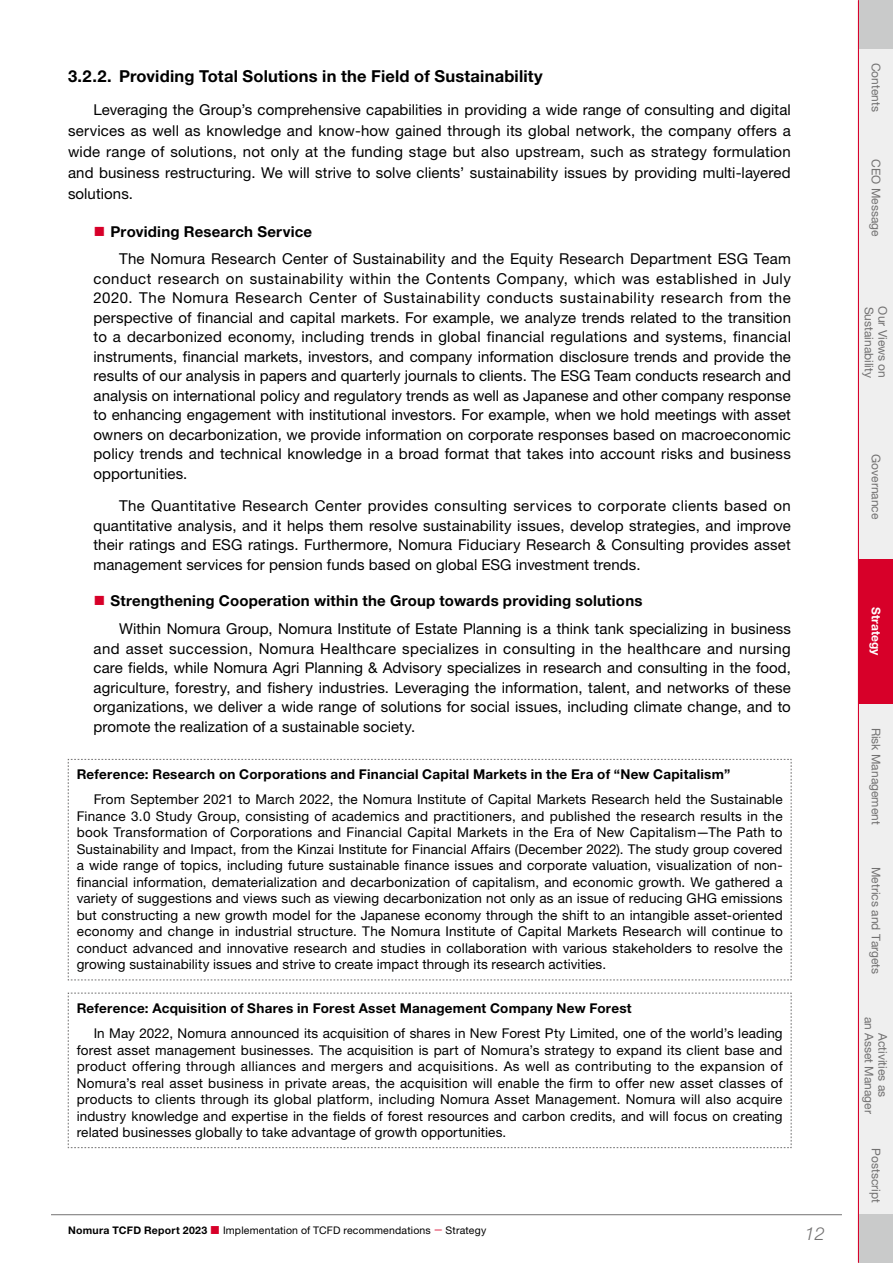
<style>
.page{position:relative;width:893px;height:1263px;background:#fff}
.page>*{position:absolute;margin:0;border:0;box-sizing:border-box;transform-origin:0 0}
.t1{font:italic 300 18px "Helvetica Neue LT Pro";color:#727171}
.t2{font:700 16.5px "Helvetica Neue LT Pro";letter-spacing:.01em;color:#000}
.t3{font:15px/19.5px "Helvetica Neue LT Pro";letter-spacing:.005em;color:#000;text-align:justify}
.t4{font:13.5px/16.5px "Helvetica Neue LT Pro";letter-spacing:.01em;color:#000;text-align:justify}
.t5{font:700 13.5px "Helvetica Neue LT Pro";letter-spacing:.02em;color:#000}
.t6{font:12px/13.5px "Helvetica Neue LT Pro";color:#727171;text-align:center}
.t7{font:700 12px "Helvetica Neue LT Pro";color:#fff}
.t8{font:10.5px "Helvetica Neue LT Pro";letter-spacing:.015em;color:#000}
.s1{font-family:"Hiragino Sans W3";font-size:12px;color:#d70029}
.s2{font-weight:700}
.s3{font-family:"Hiragino Sans W3";color:#d70029}
</style>
<div class="page">
<svg style="left:68px;top:759px;width:724px;height:222px"></svg>
<svg style="left:68px;top:993px;width:724px;height:155px"></svg>
<div style="left:859px;top:0;width:34px;height:1263px;background:#c9caca"></div>
<hr style="left:51px;top:1214px;width:791px;height:1px;background:#727171">
<div style="left:859px;top:270px;width:34px;height:144px;background:#efefef"></div>
<div style="left:859px;top:126px;width:34px;height:144px;background:#efefef"></div>
<div style="left:859px;top:414px;width:34px;height:145px;background:#efefef"></div>
<div style="left:859px;top:49px;width:34px;height:77px;background:#efefef"></div>
<div style="left:859px;top:704px;width:34px;height:144px;background:#efefef"></div>
<div style="left:859px;top:559px;width:34px;height:145px;background:#d70029"></div>
<div style="left:859px;top:848px;width:34px;height:145px;background:#efefef"></div>
<div style="left:859px;top:993px;width:34px;height:144px;background:#efefef"></div>
<div style="left:859px;top:1137px;width:34px;height:77px;background:#efefef"></div>
<hr style="left:858px;top:0;width:1px;height:1262px;background:#d70029">
<p class="t2" style="left:68px;top:66px;width:476px">3.2.2. Providing Total Solutions in the Field of Sustainability</p>
<p class="t3" style="left:68px;top:98px;width:724px;line-height:21px;text-indent:26px">Leveraging the Group’s comprehensive capabilities in providing a wide range of consulting and digital services as well as knowledge and know-how gained through its global network, the company offers a wide range of solutions, not only at the funding stage but also upstream, such as strategy formulation and business restructuring. We will strive to solve clients’ sustainability issues by providing multi-layered solutions.</p>
<p class="t3" style="left:119px;top:217px;width:673px;line-height:27.8px;text-indent:-26px"><span class="s1">■</span> <span class="s2">Providing Research Service<br></span>The Nomura Research Center of Sustainability and the Equity Research Department ESG Team</p>
<p class="t3" style="left:94px;top:268px;width:699px">conduct research on sustainability within the Contents Company, which was established in July 2020. The Nomura Research Center of Sustainability conducts sustainability research from the perspective of financial and capital markets. For example, we analyze trends related to the transition to a decarbonized economy, including trends in global financial regulations and systems, financial instruments, financial markets, investors, and company information disclosure trends and provide the results of our analysis in papers and quarterly journals to clients. The ESG Team conducts research and analysis on international policy and regulatory trends as well as Japanese and other company response to enhancing engagement with institutional investors. For example, when we hold meetings with asset owners on decarbonization, we provide information on corporate responses based on macroeconomic policy trends and technical knowledge in a broad format that takes into account risks and business opportunities.</p>
<p class="t3" style="left:94px;top:496px;width:699px;text-indent:26px">The Quantitative Research Center provides consulting services to corporate clients based on quantitative analysis, and it helps them resolve sustainability issues, develop strategies, and improve their ratings and ESG ratings. Furthermore, Nomura Fiduciary Research &amp; Consulting provides asset management services for pension funds based on global ESG investment trends.</p>
<p class="t3" style="left:119px;top:587px;width:673px;line-height:27.8px;text-indent:-26px"><span class="s1">■</span> <span class="s2">Strengthening Cooperation within the Group towards providing solutions<br></span>Within Nomura Group, Nomura Institute of Estate Planning is a think tank specializing in business</p>
<p class="t3" style="left:94px;top:638px;width:699px">and asset succession, Nomura Healthcare specializes in consulting in the healthcare and nursing care fields, while Nomura Agri Planning &amp; Advisory specializes in research and consulting in the food, agriculture, forestry, and fishery industries. Leveraging the information, talent, and networks of these organizations, we deliver a wide range of solutions for social issues, including climate change, and to promote the realization of a sustainable society.</p>
<p class="t5" style="left:77px;top:766px;width:655px">Reference: Research on Corporations and Financial Capital Markets in the Era of “New Capitalism”</p>
<p class="t4" style="left:77px;top:791px;width:707px;text-indent:17px">From September 2021 to March 2022, the Nomura Institute of Capital Markets Research held the Sustainable Finance 3.0 Study Group, consisting of academics and practitioners, and published the research results in the book Transformation of Corporations and Financial Capital Markets in the Era of New Capitalism—The Path to Sustainability and Impact, from the Kinzai Institute for Financial Affairs (December 2022). The study group covered a wide range of topics, including future sustainable finance issues and corporate valuation, visualization of non&shy;financial information, dematerialization and decarbonization of capitalism, and economic growth. We gathered a variety of suggestions and views such as viewing decarbonization not only as an issue of reducing GHG emissions but constructing a new growth model for the Japanese economy through the shift to an intangible asset-oriented economy and change in industrial structure. The Nomura Institute of Capital Markets Research will continue to conduct advanced and innovative research and studies in collaboration with various stakeholders to resolve the growing sustainability issues and strive to create impact through its research activities.</p>
<p class="t5" style="left:77px;top:1000px;width:556px">Reference: Acquisition of Shares in Forest Asset Management Company New Forest</p>
<p class="t4" style="left:77px;top:1025px;width:707px;text-indent:17px">In May 2022, Nomura announced its acquisition of shares in New Forest Pty Limited, one of the world’s leading forest asset management businesses. The acquisition is part of Nomura’s strategy to expand its client base and product offering through alliances and mergers and acquisitions. As well as contributing to the expansion of Nomura’s real asset business in private areas, the acquisition will enable the firm to offer new asset classes of products to clients through its global platform, including Nomura Asset Management. Nomura will also acquire industry knowledge and expertise in the fields of forest resources and carbon credits, and will focus on creating related businesses globally to take advantage of growth opportunities.</p>
<p class="t8" style="left:68px;top:1223px;width:420px"><span class="s2">Nomura TCFD Report 2023</span> <span class="s3">■</span> Implementation of TCFD recommendations <span class="s3">－</span> Strategy</p>
<p class="t1" style="left:805px;top:1223px;width:22px">12</p>
<p class="t6" style="left:883px;top:63px;width:50px;rotate:90deg">Contents</p>
<p class="t6" style="left:883px;top:159px;width:79px;rotate:90deg">CEO Message</p>
<p class="t6" style="left:876px;top:307px;width:73px;rotate:90deg">Sustainability</p>
<p class="t6" style="left:890px;top:306px;width:73px;rotate:90deg">Our Views on</p>
<p class="t6" style="left:883px;top:454px;width:67px;rotate:90deg">Governance</p>
<p class="t7" style="left:883px;top:607px;width:50px;rotate:90deg">Strategy</p>
<p class="t6" style="left:883px;top:727px;width:98px;rotate:90deg">Risk Management</p>
<p class="t6" style="left:883px;top:867px;width:109px;rotate:90deg">Metrics and Targets</p>
<p class="t6" style="left:890px;top:1016px;width:99px;rotate:90deg">Activities as<br>an Asset Manager</p>
<p class="t6" style="left:883px;top:1148px;width:56px;rotate:90deg">Postscript</p>
</div>
